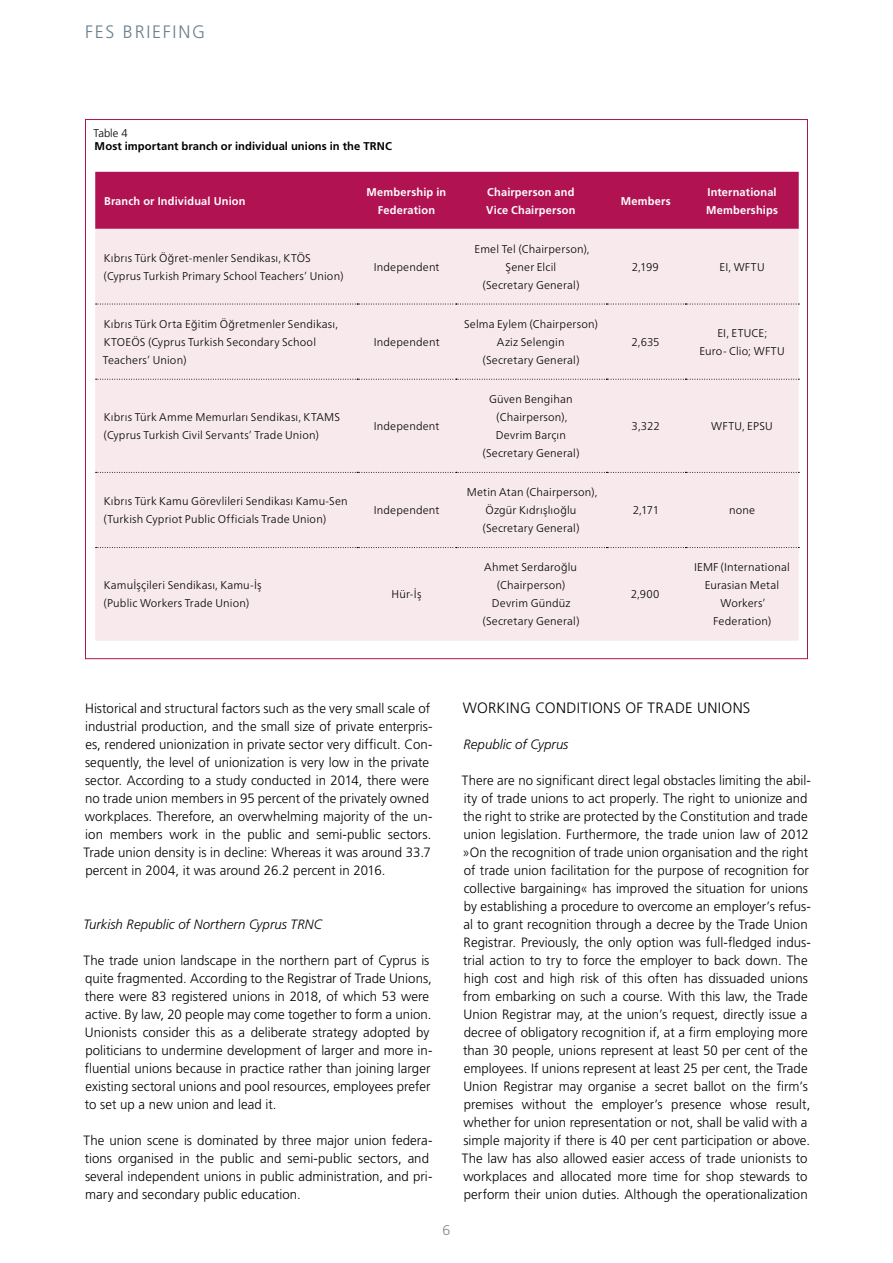
<style>
.page{position:relative;width:893px;height:1263px;background:#fff}
.page>*{position:absolute;margin:0;border:0;box-sizing:border-box;transform-origin:0 0}
.t1{font:300 18px "Frutiger LT Std";letter-spacing:.095em;color:#6d808d}
.t2{font:300 15px "Frutiger LT Std";letter-spacing:.025em;color:#000}
.t3{font:300 14.1px "Frutiger LT Std";color:#878787}
.t4{font:300 13.5px/18px "Frutiger LT Std";letter-spacing:.005em;color:#000}
.t5{font:italic 300 13.5px "Frutiger LT Std";letter-spacing:.005em;color:#000}
.t6{font:300 11.25px/18px "Frutiger Neue LTW1 G";letter-spacing:.015em;color:#000;text-align:center}
.t7{font:700 11.25px/18px "Frutiger LT Std";letter-spacing:.015em;color:#fff}
.t8{font:700 11.25px "Frutiger LT Std";letter-spacing:.005em;color:#000}
.t9{font:300 11.25px "Frutiger LT Std";color:#000}
</style>
<div class="page">
<div style="left:95px;top:172px;width:704px;height:57px;background:#b11252"></div>
<div style="left:95px;top:229px;width:704px;height:412px;background:#f7e9ec"></div>
<svg style="left:96px;top:304px;width:703px;height:1px"></svg>
<svg style="left:96px;top:379px;width:703px;height:1px"></svg>
<svg style="left:96px;top:472px;width:703px;height:1px"></svg>
<svg style="left:96px;top:547px;width:703px;height:1px"></svg>
<h1 class="t1" style="left:85px;top:22px;width:122px">FES BRIEFING</h1>
<p class="t9" style="left:94px;top:127px;width:36px">Table 4</p>
<p class="t8" style="left:95px;top:140px;width:299px">Most important branch or individual unions in the TRNC</p>
<p class="t7" style="left:104px;top:192px;width:143px">Branch or Individual Union</p>
<p class="t7" style="left:367px;top:183px;width:81px;text-align:center">Membership in<br>Federation</p>
<p class="t7" style="left:486px;top:183px;width:91px">Chairperson and<br>Vice Chairperson</p>
<p class="t7" style="left:621px;top:192px;width:51px">Members</p>
<p class="t7" style="left:706px;top:183px;width:73px">International<br>Memberships</p>
<p class="t6" style="left:104px;top:249px;width:241px;text-align:left">Kıbrıs Türk Öğret-menler Sendikası, KTÖS (Cyprus Turkish Primary School Teachers’ Union)</p>
<p class="t6" style="left:374px;top:258px;width:67px">Independent</p>
<p class="t6" style="left:475px;top:240px;width:116px">Emel Tel (Chairperson),<br>Şener Elcil<br>(Secretary General)</p>
<p class="t6" style="left:632px;top:258px;width:29px">2,199</p>
<p class="t6" style="left:720px;top:258px;width:46px">EI, WFTU</p>
<p class="t6" style="left:103px;top:315px;width:237px;text-align:left">Kıbrıs Türk Orta Eğitim Öğretmenler Sendikası,<br>KTOEÖS (Cyprus Turkish Secondary School<br>Teachers’ Union)</p>
<p class="t6" style="left:374px;top:333px;width:67px">Independent</p>
<p class="t6" style="left:104px;top:408px;width:238px;text-align:left">Kıbrıs Türk Amme Memurları Sendikası, KTAMS (Cyprus Turkish Civil Servants’ Trade Union)</p>
<p class="t6" style="left:374px;top:417px;width:67px">Independent</p>
<p class="t6" style="left:104px;top:492px;width:246px;text-align:left">Kıbrıs Türk Kamu Görevlileri Sendikası Kamu-Sen (Turkish Cypriot Public Officials Trade Union)</p>
<p class="t6" style="left:374px;top:501px;width:67px">Independent</p>
<p class="t6" style="left:104px;top:576px;width:160px;text-align:left">Kamuİşçileri Sendikası, Kamu-İş (Public Workers Trade Union)</p>
<p class="t6" style="left:392px;top:585px;width:31px">Hür-İş</p>
<p class="t6" style="left:464px;top:315px;width:135px">Selma Eylem (Chairperson)<br>Aziz Selengin<br>(Secretary General)</p>
<p class="t6" style="left:482px;top:390px;width:99px">Güven Bengihan (Chairperson),<br>Devrim Barçın (Secretary General)</p>
<p class="t6" style="left:467px;top:483px;width:132px">Metin Atan (Chairperson),<br>Özgür Kıdrışlıoğlu (Secretary General)</p>
<p class="t6" style="left:482px;top:558px;width:99px">Ahmet Serdaroğlu (Chairperson)<br>Devrim Gündüz (Secretary General)</p>
<p class="t6" style="left:631px;top:333px;width:30px">2,635</p>
<p class="t6" style="left:699px;top:324px;width:87px">EI, ETUCE;<br>Euro- Clio; WFTU</p>
<p class="t6" style="left:632px;top:417px;width:30px">3,322</p>
<p class="t6" style="left:711px;top:417px;width:63px">WFTU, EPSU</p>
<p class="t6" style="left:633px;top:501px;width:28px">2,171</p>
<p class="t6" style="left:729px;top:501px;width:28px">none</p>
<p class="t6" style="left:631px;top:585px;width:30px">2,900</p>
<p class="t6" style="left:694px;top:558px;width:97px">IEMF (International<br>Eurasian Metal<br>Workers’<br>Federation)</p>
<p class="t4" style="left:84px;top:700px;width:350px">Historical and structural factors such as the very small scale of industrial production, and the small size of private enterpris&shy;es, rendered unionization in private sector very difficult. Con&shy;sequently, the level of unionization is very low in the private sector. According to a study conducted in 2014, there were no trade union members in 95 percent of the privately owned workplaces. Therefore, an overwhelming majority of the un&shy;ion members work in the public and semi-public sectors.<br>Trade union density is in decline: Whereas it was around 33.7 percent in 2004, it was around 26.2 percent in 2016.</p>
<p class="t5" style="left:83px;top:917px;width:240px">Turkish Republic of Northern Cyprus TRNC</p>
<p class="t4" style="left:84px;top:952px;width:350px">The trade union landscape in the northern part of Cyprus is quite fragmented. According to the Registrar of Trade Unions, there were 83 registered unions in 2018, of which 53 were active. By law, 20 people may come together to form a union.<br>Unionists consider this as a deliberate strategy adopted by politicians to undermine development of larger and more in&shy;fluential unions because in practice rather than joining larger existing sectoral unions and pool resources, employees prefer to set up a new union and lead it.</p>
<p class="t4" style="left:84px;top:1132px;width:350px">The union scene is dominated by three major union federa&shy;tions organised in the public and semi-public sectors, and several independent unions in public administration, and pri&shy;mary and secondary public education.</p>
<p class="t3" style="left:443px;top:1222px;width:9px">6</p>
<p class="t2" style="left:463px;top:699px;width:289px">WORKING CONDITIONS OF TRADE UNIONS</p>
<p class="t5" style="left:463px;top:737px;width:107px">Republic of Cyprus</p>
<p class="t4" style="left:462px;top:772px;width:350px">There are no significant direct legal obstacles limiting the abil&shy;ity of trade unions to act properly. The right to unionize and the right to strike are protected by the Constitution and trade union legislation. Furthermore, the trade union law of 2012 »On the recognition of trade union organisation and the right of trade union facilitation for the purpose of recognition for collective bargaining« has improved the situation for unions by establishing a procedure to overcome an employer’s refus&shy;al to grant recognition through a decree by the Trade Union Registrar. Previously, the only option was full-fledged indus&shy;trial action to try to force the employer to back down. The high cost and high risk of this often has dissuaded unions from embarking on such a course. With this law, the Trade Union Registrar may, at the union’s request, directly issue a decree of obligatory recognition if, at a firm employing more than 30 people, unions represent at least 50 per cent of the employees. If unions represent at least 25 per cent, the Trade Union Registrar may organise a secret ballot on the firm’s premises without the employer’s presence whose result, whether for union representation or not, shall be valid with a simple majority if there is 40 per cent participation or above.<br>The law has also allowed easier access of trade unionists to workplaces and allocated more time for shop stewards to perform their union duties. Although the operationalization</p>
</div>
